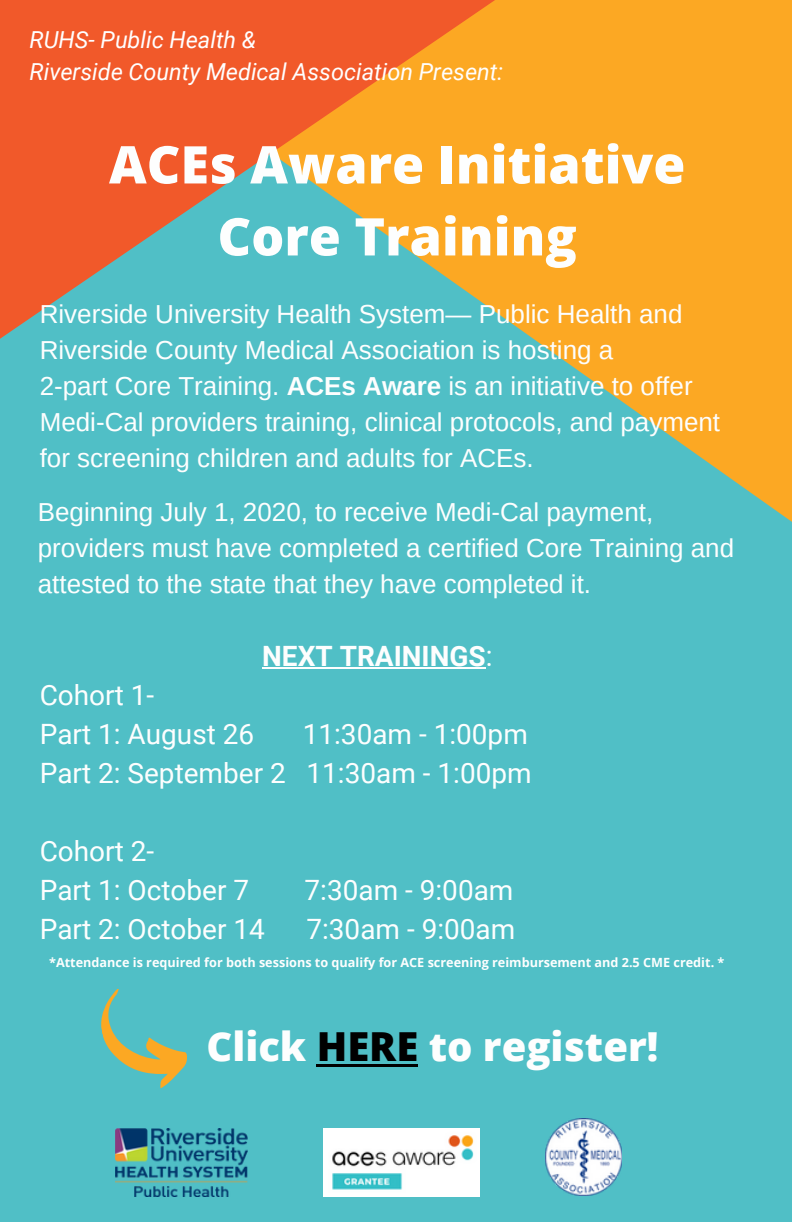
<style>
.page{position:relative;width:792px;height:1224px;background:#fff}
.page>*{position:absolute;margin:0;border:0;box-sizing:border-box;transform-origin:0 0}
.t1{font:800 52px "Open Sans";color:#fdfefe}
.t2{font:800 40px "Open Sans";color:#fdfefe}
.t3{font:28px "Roboto";color:#fdfefe}
.t4{font:700 28px "Roboto";color:#fdfefe}
.t5{font:26px/36px "Arimo";color:#fdfefe}
.t6{font:italic 23.4px "Roboto";color:#fff}
.t7{font:700 12.6px "Open Sans";color:#fdfefe}
.s1{font-weight:700}
.s2{font-weight:400}
.s3{color:#000}
</style>
<div class="page">
<div style="left:0;top:0;width:792px;height:1222px;background:#50bfc6"></div>
<img style="left:324px;top:1129px;width:156px;height:67px">
<img style="left:545px;top:1119px;width:77px;height:76px">
<img style="left:116px;top:1129px;width:132px;height:67px">
<svg style="left:560px;top:0;width:232px;height:522px;fill:#fca823"></svg>
<svg style="left:0;top:0;width:560px;height:358px"></svg>
<hr style="left:262px;top:667px;width:224px;height:2px;background:#fdfefe">
<hr style="left:317px;top:1064px;width:101px;height:3px;background:#000">
<svg style="left:101px;top:989px;width:86px;height:100px"></svg>
<p class="t6" style="left:30px;top:26px;width:228px">RUHS- Public Health &amp;</p>
<p class="t6" style="left:30px;top:58px;width:475px">Riverside County Medical Association Present:</p>
<p class="t1" style="left:109px;top:128px;width:578px">ACEs Aware Initiative</p>
<p class="t1" style="left:218px;top:200px;width:361px">Core Training</p>
<p class="t5" style="left:40px;top:296px;width:644px">Riverside University Health System— Public Health and<br>Riverside County Medical Association is hosting a</p>
<p class="t5" style="left:40px;top:368px;width:682px">2-part Core Training. <span class="s1">ACEs Aware</span> is an initiative to offer<br>Medi-Cal providers training, clinical protocols, and payment for screening children and adults for ACEs.</p>
<p class="t5" style="left:38px;top:494px;width:698px">Beginning July 1, 2020, to receive Medi-Cal payment, providers must have completed a certified Core Training and attested to the state that they have completed it.</p>
<p class="t4" style="left:262px;top:640px;width:232px">NEXT TRAININGS<span class="s2">:</span></p>
<p class="t3" style="left:40px;top:679px;width:116px">Cohort 1-</p>
<p class="t3" style="left:40px;top:718px;width:216px">Part 1: August 26</p>
<p class="t3" style="left:303px;top:718px;width:227px">11:30am - 1:00pm</p>
<p class="t3" style="left:40px;top:757px;width:493px">Part 2: September 2 11:30am - 1:00pm</p>
<p class="t3" style="left:40px;top:835px;width:116px">Cohort 2-</p>
<p class="t3" style="left:40px;top:874px;width:211px">Part 1: October 7</p>
<p class="t3" style="left:305px;top:874px;width:210px">7:30am - 9:00am</p>
<p class="t3" style="left:40px;top:913px;width:227px">Part 2: October 14</p>
<p class="t3" style="left:306px;top:913px;width:210px">7:30am - 9:00am</p>
<p class="t7" style="left:49px;top:954px;width:677px">*Attendance is required for both sessions to qualify for ACE screening reimbursement and 2.5 CME credit. *</p>
<p class="t2" style="left:207px;top:1018px;width:453px">Click <span class="s3">HERE</span> to register!</p>
</div>
